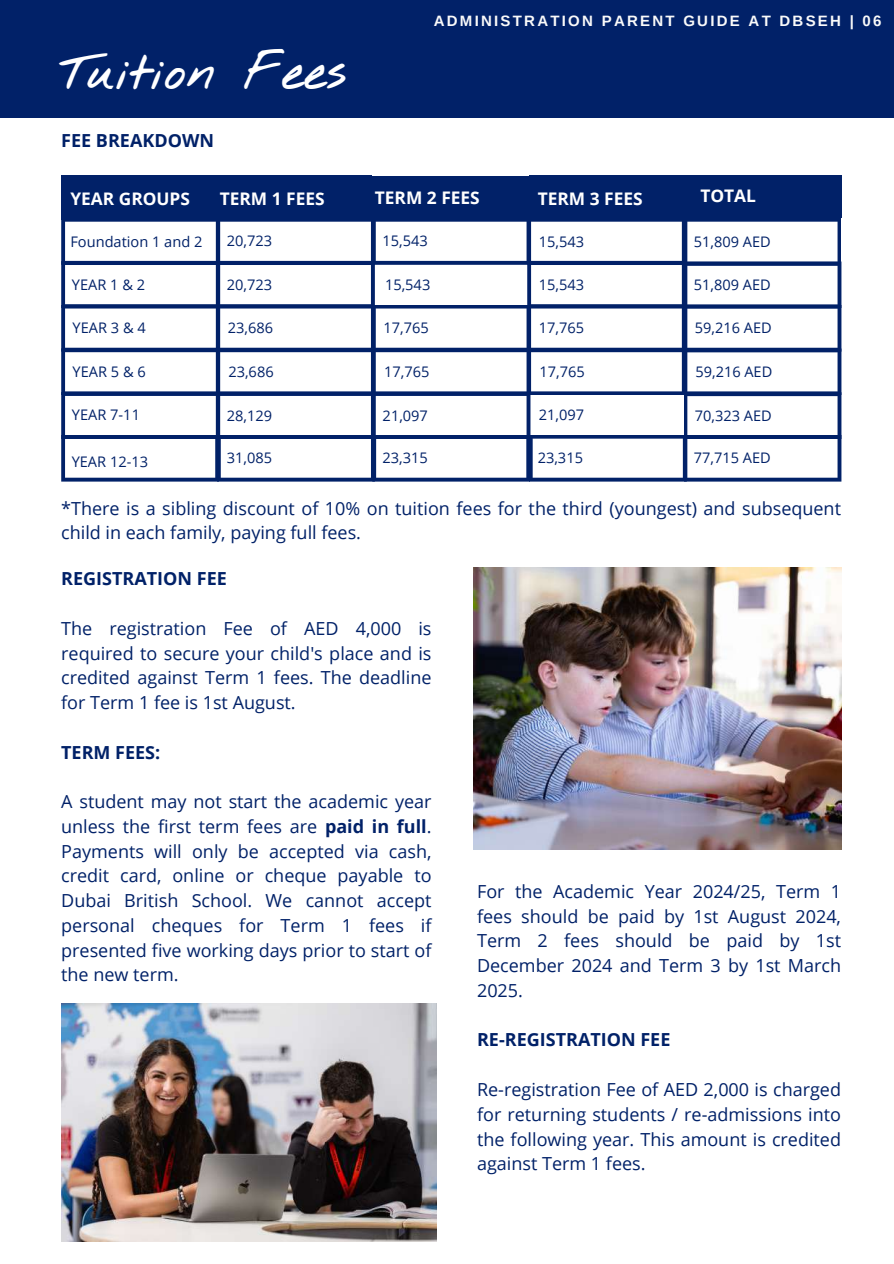
<style>
.page{position:relative;width:894px;height:1264px;background:#fff}
.page>*{position:absolute;margin:0;border:0;box-sizing:border-box;transform-origin:0 0}
.t1{font:700 42px "Nothing You Could Do";color:#fff}
.t2{font:18px/24.8px "Open Sans";color:#012168;text-align:justify}
.t3{font:700 18px "Open Sans";color:#012168}
.t4{font:700 17.4px "Open Sans";color:#fff}
.t5{font:700 17.25px "Open Sans";color:#fff}
.t6{font:700 15px "Arimo";letter-spacing:.15em;color:#fafafa}
.t7{font:14.55px "Open Sans";color:#012168}
.t8{font:700 14.55px "Open Sans";color:#fff}
.s1{font-weight:700}
</style>
<div class="page">
<div style="left:0;top:0;width:893px;height:118px;background:#012168"></div>
<div style="left:62px;top:175px;width:310px;height:45px;background:#012168"></div>
<div style="left:372px;top:175px;width:313px;height:43px;background:#012168"></div>
<div style="left:528px;top:175px;width:313px;height:43px;background:#012168"></div>
<svg style="left:61px;top:218px;width:780px;height:263px"></svg>
<img style="left:61px;top:1003px;width:375px;height:238px">
<img style="left:473px;top:568px;width:368px;height:281px">
<h1 class="t1" style="left:58px;top:37px;width:290px">Tuition Fees</h1>
<p class="t3" style="left:61px;top:128px;width:154px">FEE BREAKDOWN</p>
<p class="t6" style="left:433px;top:12px;width:449px">ADMINISTRATION PARENT GUIDE AT DBSEH | 06</p>
<p class="t6" style="left:620px;top:12px;width:190px">SIXTH FORM AT DBS</p>
<p class="t6" style="left:862px;top:12px;width:20px">24</p>
<p class="t5" style="left:70px;top:186px;width:121px">YEAR GROUPS</p>
<p class="t4" style="left:220px;top:187px;width:106px">TERM 1 FEES</p>
<p class="t4" style="left:375px;top:185px;width:106px">TERM 2 FEES</p>
<p class="t4" style="left:537px;top:187px;width:106px">TERM 3 FEES</p>
<p class="t4" style="left:700px;top:183px;width:57px">TOTAL</p>
<p class="t8" style="left:71px;top:187px;width:102px">YEAR GROUPS</p>
<p class="t8" style="left:382px;top:187px;width:90px">TERM 2 FEES</p>
<p class="t8" style="left:220px;top:187px;width:90px">TERM 1 FEES</p>
<p class="t8" style="left:530px;top:187px;width:90px">TERM 3 FEES</p>
<p class="t7" style="left:70px;top:232px;width:133px">Foundation 1 and 2</p>
<p class="t7" style="left:72px;top:274px;width:75px">YEAR 1 &amp; 2</p>
<p class="t7" style="left:73px;top:318px;width:75px">YEAR 3 &amp; 4</p>
<p class="t7" style="left:73px;top:361px;width:75px">YEAR 5 &amp; 6</p>
<p class="t7" style="left:72px;top:405px;width:70px">YEAR 7-11</p>
<p class="t7" style="left:227px;top:231px;width:47px">20,723</p>
<p class="t7" style="left:227px;top:274px;width:47px">20,723</p>
<p class="t7" style="left:382px;top:231px;width:47px">15,543</p>
<p class="t7" style="left:385px;top:274px;width:47px">15,543</p>
<p class="t7" style="left:538px;top:232px;width:47px">15,543</p>
<p class="t7" style="left:538px;top:274px;width:47px">15,543</p>
<p class="t7" style="left:693px;top:232px;width:78px">51,809 AED</p>
<p class="t7" style="left:693px;top:274px;width:78px">51,809 AED</p>
<p class="t7" style="left:228px;top:318px;width:47px">23,686</p>
<p class="t7" style="left:383px;top:317px;width:47px">17,765</p>
<p class="t7" style="left:538px;top:317px;width:47px">17,765</p>
<p class="t7" style="left:694px;top:317px;width:78px">59,216 AED</p>
<p class="t7" style="left:228px;top:362px;width:47px">23,686</p>
<p class="t7" style="left:384px;top:361px;width:47px">17,765</p>
<p class="t7" style="left:539px;top:361px;width:47px">17,765</p>
<p class="t7" style="left:695px;top:361px;width:78px">59,216 AED</p>
<p class="t7" style="left:227px;top:405px;width:47px">28,129</p>
<p class="t7" style="left:382px;top:405px;width:47px">21,097</p>
<p class="t7" style="left:538px;top:405px;width:47px">21,097</p>
<p class="t7" style="left:694px;top:405px;width:78px">70,323 AED</p>
<p class="t7" style="left:227px;top:447px;width:47px">31,085</p>
<p class="t7" style="left:382px;top:447px;width:47px">23,315</p>
<p class="t7" style="left:537px;top:447px;width:47px">23,315</p>
<p class="t7" style="left:693px;top:447px;width:78px">77,715 AED</p>
<p class="t2" style="left:61px;top:495px;width:781px">*There is a sibling discount of 10% on tuition fees for the third (youngest) and subsequent child in each family, paying full fees.</p>
<p class="t3" style="left:61px;top:566px;width:167px">REGISTRATION FEE</p>
<p class="t2" style="left:61px;top:615px;width:372px">The registration Fee of AED 4,000 is required to secure your child's place and is credited against Term 1 fees. The deadline for Term 1 fee is 1st August.</p>
<p class="t3" style="left:61px;top:739px;width:101px">TERM FEES:</p>
<p class="t2" style="left:61px;top:788px;width:372px">A student may not start the academic year unless the first term fees are <span class="s1">paid in full</span>.<br>Payments will only be accepted via cash, credit card, online or cheque payable to Dubai British School. We cannot accept personal cheques for Term 1 fees if presented five working days prior to start of the new term.</p>
<p class="t7" style="left:72px;top:452px;width:78px">YEAR 12-13</p>
<p class="t2" style="left:477px;top:878px;width:365px">For the Academic Year 2024/25, Term 1 fees should be paid by 1st August 2024, Term 2 fees should be paid by 1st December 2024 and Term 3 by 1st March 2025.</p>
<p class="t3" style="left:477px;top:1027px;width:195px">RE-REGISTRATION FEE</p>
<p class="t2" style="left:477px;top:1076px;width:365px">Re-registration Fee of AED 2,000 is charged for returning students / re-admissions into the following year. This amount is credited against Term 1 fees.</p>
</div>
